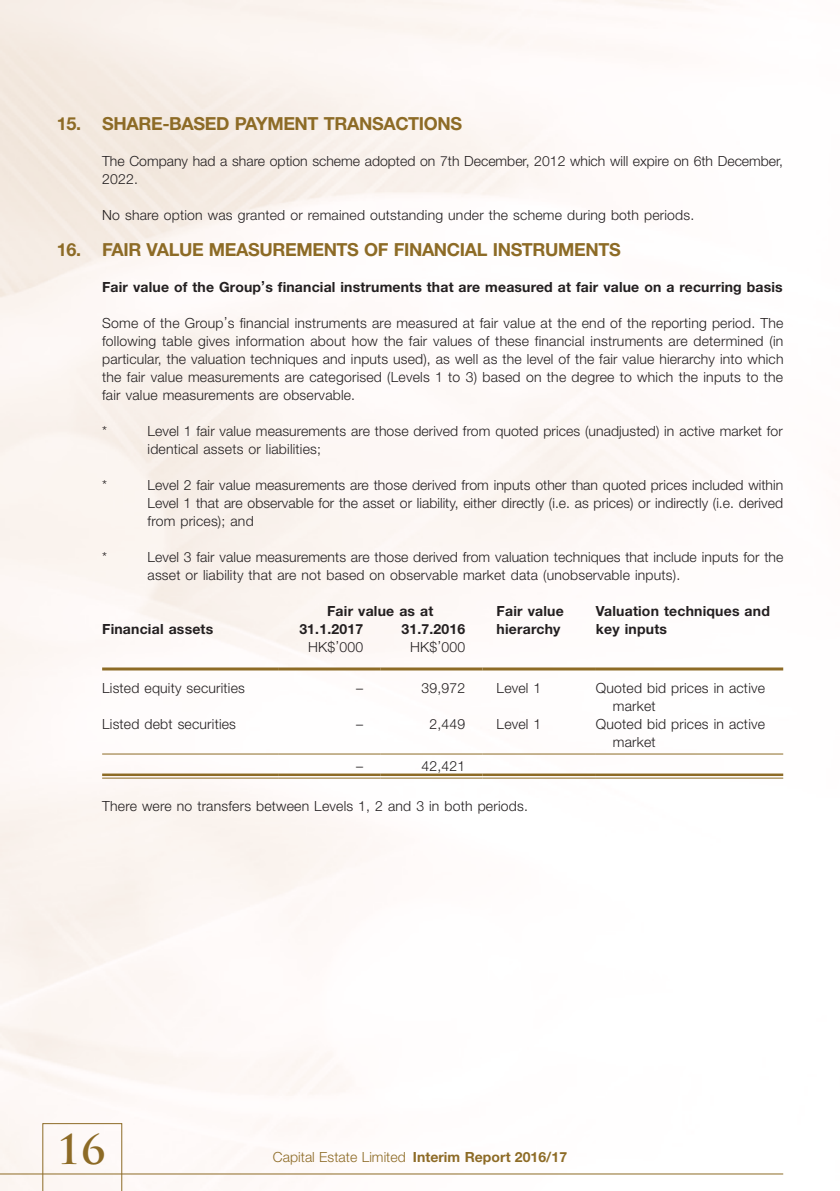
<style>
.page{position:relative;width:840px;height:1191px;background:#fff}
.page>*{position:absolute;margin:0;border:0;box-sizing:border-box;transform-origin:0 0}
.t1{font:700 40px "Trajan Pro";color:#8d6b26}
.Notes_HD1{font:700 18px "Helvetica Neue LT Std";letter-spacing:-.02em;color:#8d6b26}
.Notes{font:300 14px/18px "Helvetica Neue LT Std";letter-spacing:.015em;color:#231f20}
.Notes-2{font:700 14px "Helvetica Neue LT Std";letter-spacing:.015em;color:#231f20}
.Notes_HD2{font:700 14px "Helvetica Neue LT Std";letter-spacing:.01em;color:#231f20}
.t2{font:300 14px "Helvetica Neue LT Std";letter-spacing:.005em;color:#8d6b26}
.s1{font-weight:700}
</style>
<div class="page">
<img style="left:0;top:0;width:784px;height:1191px">
<div style="left:43px;top:1123px;width:79px;height:68px;background:#fdf8f6"></div>
<hr style="left:0;top:1173px;width:782px;height:1px;background:#8d6b26">
<hr style="left:102px;top:667px;width:176px;height:3px;background:#8d6b26">
<hr style="left:278px;top:667px;width:102px;height:3px;background:#8d6b26">
<hr style="left:380px;top:667px;width:102px;height:3px;background:#8d6b26">
<hr style="left:482px;top:667px;width:113px;height:3px;background:#8d6b26">
<hr style="left:595px;top:667px;width:187px;height:3px;background:#8d6b26">
<hr style="left:102px;top:753px;width:176px;height:1px;background:#8d6b26">
<hr style="left:278px;top:753px;width:102px;height:1px;background:#8d6b26">
<hr style="left:380px;top:753px;width:102px;height:1px;background:#8d6b26">
<hr style="left:482px;top:753px;width:113px;height:1px;background:#8d6b26">
<hr style="left:595px;top:753px;width:187px;height:1px;background:#8d6b26">
<hr style="left:102px;top:773px;width:176px;height:3px;background:#8d6b26">
<hr style="left:102px;top:777px;width:176px;height:1px;background:#8d6b26">
<hr style="left:278px;top:773px;width:102px;height:3px;background:#8d6b26">
<hr style="left:278px;top:777px;width:102px;height:1px;background:#8d6b26">
<hr style="left:380px;top:773px;width:102px;height:3px;background:#8d6b26">
<hr style="left:380px;top:777px;width:102px;height:1px;background:#8d6b26">
<hr style="left:482px;top:773px;width:113px;height:3px;background:#8d6b26">
<hr style="left:482px;top:777px;width:113px;height:1px;background:#8d6b26">
<hr style="left:595px;top:773px;width:187px;height:3px;background:#8d6b26">
<hr style="left:595px;top:777px;width:187px;height:1px;background:#8d6b26">
<p class="Notes_HD1" style="left:57px;top:112px;width:406px">15. SHARE-BASED PAYMENT TRANSACTIONS</p>
<p class="Notes" style="left:102px;top:151px;width:682px">The Company had a share option scheme adopted on 7th December, 2012 which will expire on 6th December,<br>2022.</p>
<p class="Notes" style="left:102px;top:205px;width:593px">No share option was granted or remained outstanding under the scheme during both periods.</p>
<p class="Notes_HD1" style="left:57px;top:238px;width:565px">16. FAIR VALUE MEASUREMENTS OF FINANCIAL INSTRUMENTS</p>
<p class="Notes_HD2" style="left:102px;top:278px;width:681px">Fair value of the Group’s financial instruments that are measured at fair value on a recurring basis</p>
<p class="Notes" style="left:102px;top:313px;width:682px;text-align:justify">Some of the Group’s financial instruments are measured at fair value at the end of the reporting period. The following table gives information about how the fair values of these financial instruments are determined (in particular, the valuation techniques and inputs used), as well as the level of the fair value hierarchy into which the fair value measurements are categorised (Levels 1 to 3) based on the degree to which the inputs to the fair value measurements are observable.</p>
<p class="Notes" style="left:102px;top:421px;width:6px">*</p>
<p class="Notes" style="left:147px;top:421px;width:636px">Level 1 fair value measurements are those derived from quoted prices (unadjusted) in active market for identical assets or liabilities;</p>
<p class="Notes" style="left:102px;top:475px;width:6px">*</p>
<p class="Notes" style="left:147px;top:475px;width:637px;text-align:justify">Level 2 fair value measurements are those derived from inputs other than quoted prices included within Level 1 that are observable for the asset or liability, either directly (i.e. as prices) or indirectly (i.e. derived from prices); and</p>
<p class="Notes" style="left:102px;top:547px;width:6px">*</p>
<p class="Notes" style="left:147px;top:547px;width:637px">Level 3 fair value measurements are those derived from valuation techniques that include inputs for the asset or liability that are not based on observable market data (unobservable inputs).</p>
<p class="Notes-2" style="left:102px;top:620px;width:113px">Financial assets</p>
<p class="Notes-2" style="left:327px;top:602px;width:108px">Fair value as at</p>
<p class="Notes-2" style="left:496px;top:602px;width:69px">Fair value</p>
<p class="Notes-2" style="left:496px;top:620px;width:65px">hierarchy</p>
<p class="Notes-2" style="left:595px;top:602px;width:175px">Valuation techniques and</p>
<p class="Notes-2" style="left:299px;top:620px;width:65px">31.1.2017</p>
<p class="Notes-2" style="left:401px;top:620px;width:65px">31.7.2016</p>
<p class="Notes-2" style="left:595px;top:620px;width:72px">key inputs</p>
<p class="Notes" style="left:308px;top:637px;width:57px">HK$’000</p>
<p class="Notes" style="left:410px;top:637px;width:57px">HK$’000</p>
<p class="Notes" style="left:102px;top:678px;width:144px">Listed equity securities</p>
<p class="Notes" style="left:356px;top:678px;width:8px">–</p>
<p class="Notes" style="left:421px;top:678px;width:45px">39,972</p>
<p class="Notes" style="left:496px;top:678px;width:46px">Level 1</p>
<p class="Notes" style="left:612px;top:678px;width:153px;text-indent:-17px">Quoted bid prices in active market</p>
<p class="Notes" style="left:102px;top:714px;width:135px">Listed debt securities</p>
<p class="Notes" style="left:356px;top:714px;width:8px">–</p>
<p class="Notes" style="left:429px;top:714px;width:37px">2,449</p>
<p class="Notes" style="left:496px;top:714px;width:46px">Level 1</p>
<p class="Notes" style="left:612px;top:714px;width:153px;text-indent:-17px">Quoted bid prices in active market</p>
<p class="Notes" style="left:356px;top:756px;width:8px">–</p>
<p class="Notes" style="left:421px;top:756px;width:45px">42,421</p>
<p class="Notes" style="left:102px;top:796px;width:427px">There were no transfers between Levels 1, 2 and 3 in both periods.</p>
<h1 class="t1" style="left:57px;top:1124px;width:50px">16</h1>
<p class="t2" style="left:273px;top:1148px;width:295px">Capital Estate Limited <span class="s1">Interim Report 2016/17</span></p>
</div>
